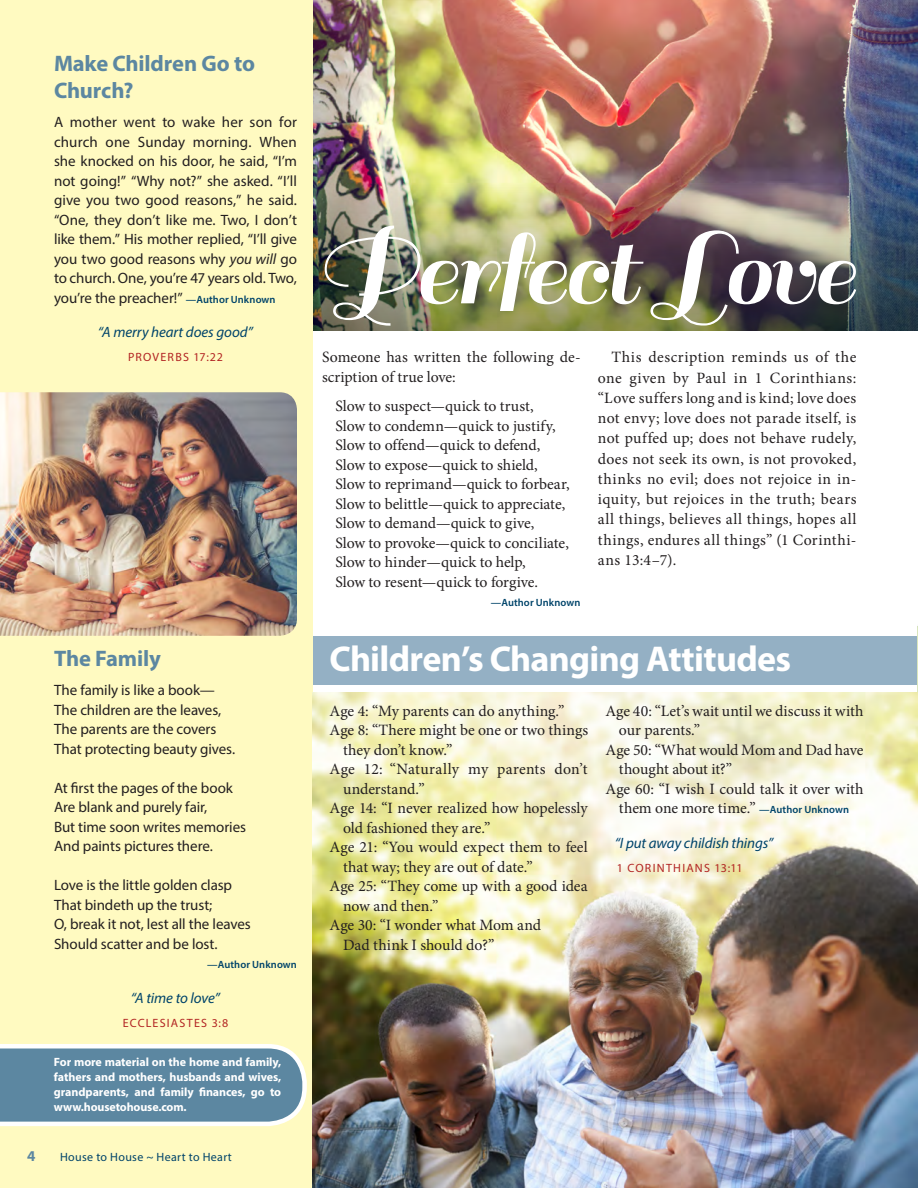
<style>
.page{position:relative;width:918px;height:1188px;background:#fff}
.page>*{position:absolute;margin:0;border:0;box-sizing:border-box;transform-origin:0 0}
.Side_Article_Heading{font:109.5px "Sail";letter-spacing:-.035em;color:#fff}
.Side_Article_Heading-2{font:700 36px "Myriad Pro";letter-spacing:-.02em;color:#fff}
.Side_Article_Heading-3{font:700 22.5px/27px "Myriad Pro";letter-spacing:-.01em;color:#5c87a1}
.Body_Serif{font:15.75px/19.5px "Minion Pro";letter-spacing:-.005em;color:#231f20}
.Body_Sans-Serif{font:15px/19.5px "Myriad Pro";letter-spacing:-.005em;color:#231f20;text-align:justify}
.scripture_1{font:italic 15px "Myriad Pro";letter-spacing:-.005em;color:#00446a}
.t1{font:700 15px "Myriad Pro";color:#5c87a1}
.t2{font:700 12px/15px "Myriad Pro";letter-spacing:-.01em;color:#fff;text-align:justify}
.scripture_attributio{font:12px "Myriad Pro";letter-spacing:.1em;color:#b22423}
.t3{font:12px "Myriad Pro";letter-spacing:.03em;color:#00446a}
.Body_Serif-2{font:600 10.5px "Myriad Pro";letter-spacing:.01em;color:#00446a}
.Body_Sans-Serif-2{font:600 10.5px "Myriad Pro";letter-spacing:.01em;color:#00446a}
.s1{font-style:italic}
.s2{font-weight:600;font-size:10.5px;color:#00446a}
.s3{font-family:"Myriad Pro";font-weight:600;font-size:10.5px;color:#00446a}
</style>
<div class="page">
<img style="left:313px;top:0;width:605px;height:184px">
<img style="left:313px;top:184px;width:605px;height:146px">
<div style="left:313px;top:636px;width:605px;height:49px;background:#94b0c4"></div>
<div style="left:0;top:0;width:313px;height:1188px;background:#fffac1"></div>
<svg style="left:0;top:1044px;width:307px;height:82px"></svg>
<img style="left:313px;top:692px;width:605px;height:496px">
<img style="left:0;top:392px;width:297px;height:244px">
<p class="Side_Article_Heading-3" style="left:54px;top:49px;width:203px">Make Children Go to<br>Church?</p>
<p class="Body_Sans-Serif" style="left:54px;top:112px;width:245px">A mother went to wake her son for church one Sunday morning. When she knocked on his door, he said, “I’m not going!” “Why not?” she asked. “I’ll give you two good reasons,” he said. “One, they don’t like me. Two, I don’t like them.” His mother replied, “I’ll give you two good reasons why <span class="s1">you will</span> go to church. One, you’re 47 years old. Two, you’re the preacher!” <span class="s2">—Author Unknown</span></p>
<p class="scripture_1" style="left:98px;top:323px;width:157px">“A merry heart does good”</p>
<p class="scripture_attributio" style="left:128px;top:350px;width:97px">PROVERBS 17:22</p>
<p class="Side_Article_Heading-3" style="left:54px;top:644px;width:108px">The Family</p>
<p class="Body_Sans-Serif" style="left:54px;top:680px;width:162px">The family is like a book—</p>
<p class="Body_Sans-Serif" style="left:54px;top:700px;width:169px">The children are the leaves,</p>
<p class="Body_Sans-Serif" style="left:54px;top:719px;width:164px">The parents are the covers</p>
<p class="Body_Sans-Serif" style="left:54px;top:739px;width:183px">That protecting beauty gives.</p>
<p class="Body_Sans-Serif" style="left:54px;top:778px;width:180px">At first the pages of the book</p>
<p class="Body_Sans-Serif" style="left:54px;top:797px;width:155px">Are blank and purely fair,</p>
<p class="Body_Sans-Serif" style="left:54px;top:817px;width:194px">But time soon writes memories</p>
<p class="Body_Sans-Serif" style="left:54px;top:836px;width:160px">And paints pictures there.</p>
<p class="Body_Sans-Serif" style="left:54px;top:875px;width:180px">Love is the little golden clasp</p>
<p class="Body_Sans-Serif" style="left:54px;top:895px;width:160px">That bindeth up the trust;</p>
<p class="Body_Sans-Serif" style="left:54px;top:914px;width:198px">O, break it not, lest all the leaves</p>
<p class="Body_Sans-Serif" style="left:54px;top:934px;width:165px">Should scatter and be lost.</p>
<p class="Body_Sans-Serif-2" style="left:207px;top:958px;width:91px">—Author Unknown</p>
<p class="scripture_1" style="left:131px;top:988px;width:91px">“A time to love”</p>
<p class="scripture_attributio" style="left:123px;top:1015px;width:107px">ECCLESIASTES 3:8</p>
<p class="t2" style="left:54px;top:1054px;width:229px">For more material on the home and family, fathers and mothers, husbands and wives, grandparents, and family finances, go to www.housetohouse.com.</p>
<p class="t1" style="left:27px;top:1146px;width:10px">4</p>
<p class="t3" style="left:60px;top:1150px;width:173px">House to House ~ Heart to Heart</p>
<p class="Side_Article_Heading" style="left:313px;top:209px;width:544px">Perfect Love</p>
<p class="Body_Serif" style="left:322px;top:348px;width:260px">Someone has written the following de&shy;scription of true love:</p>
<p class="Body_Serif" style="left:336px;top:396px;width:200px">Slow to suspect—quick to trust,</p>
<p class="Body_Serif" style="left:336px;top:416px;width:222px">Slow to condemn—quick to justify,</p>
<p class="Body_Serif" style="left:336px;top:435px;width:206px">Slow to offend—quick to defend,</p>
<p class="Body_Serif" style="left:336px;top:455px;width:204px">Slow to expose—quick to shield,</p>
<p class="Body_Serif" style="left:336px;top:474px;width:236px">Slow to reprimand—quick to forbear,</p>
<p class="Body_Serif" style="left:336px;top:494px;width:231px">Slow to belittle—quick to appreciate,</p>
<p class="Body_Serif" style="left:336px;top:513px;width:200px">Slow to demand—quick to give,</p>
<p class="Body_Serif" style="left:336px;top:533px;width:235px">Slow to provoke—quick to conciliate,</p>
<p class="Body_Serif" style="left:336px;top:552px;width:192px">Slow to hinder—quick to help,</p>
<p class="Body_Serif" style="left:336px;top:572px;width:204px">Slow to resent—quick to forgive.</p>
<p class="Body_Serif-2" style="left:491px;top:596px;width:91px">—Author Unknown</p>
<p class="Body_Serif" style="left:598px;top:347px;width:260px;line-height:20.2px;text-align:justify;text-indent:13px">This description reminds us of the one given by Paul in 1 Corinthians: “Love suffers long and is kind; love does not envy; love does not parade itself, is not puffed up; does not behave rudely, does not seek its own, is not provoked, thinks no evil; does not rejoice in in&shy;iquity, but rejoices in the truth; bears all things, believes all things, hopes all things, endures all things” (1 Corinthi&shy;ans 13:4–7).</p>
<p class="Side_Article_Heading-2" style="left:330px;top:635px;width:463px">Children’s Changing Attitudes</p>
<p class="Body_Serif" style="left:330px;top:701px;width:237px">Age 4: “My parents can do anything.”</p>
<p class="Body_Serif" style="left:343px;top:721px;width:247px;text-indent:-13px">Age 8: “There might be one or two things they don’t know.”</p>
<p class="Body_Serif" style="left:343px;top:760px;width:246px;text-indent:-13px">Age 12: “Naturally my parents don’t understand.”</p>
<p class="Body_Serif" style="left:343px;top:799px;width:246px;text-indent:-14px">Age 14: “I never realized how hopelessly old fashioned they are.”</p>
<p class="Body_Serif" style="left:343px;top:838px;width:246px;text-indent:-13px">Age 21: “You would expect them to feel that way; they are out of date.”</p>
<p class="Body_Serif" style="left:343px;top:877px;width:246px;text-indent:-13px">Age 25: “They come up with a good idea now and then.”</p>
<p class="Body_Serif" style="left:343px;top:916px;width:199px;text-indent:-13px">Age 30: “I wonder what Mom and<br>Dad think I should do?”</p>
<p class="Body_Serif" style="left:619px;top:701px;width:246px;text-indent:-14px">Age 40: “Let’s wait until we discuss it with our parents.”</p>
<p class="Body_Serif" style="left:619px;top:740px;width:246px;text-indent:-13px">Age 50: “What would Mom and Dad have thought about it?”</p>
<p class="Body_Serif" style="left:605px;top:779px;width:260px;text-align:center">Age 60: “I wish I could talk it over with them one more time.” <span class="s3">—Author Unknown</span></p>
<p class="scripture_1" style="left:615px;top:834px;width:160px">“I put away childish things”</p>
<p class="scripture_attributio" style="left:617px;top:861px;width:127px">1 CORINTHIANS 13:11</p>
</div>
